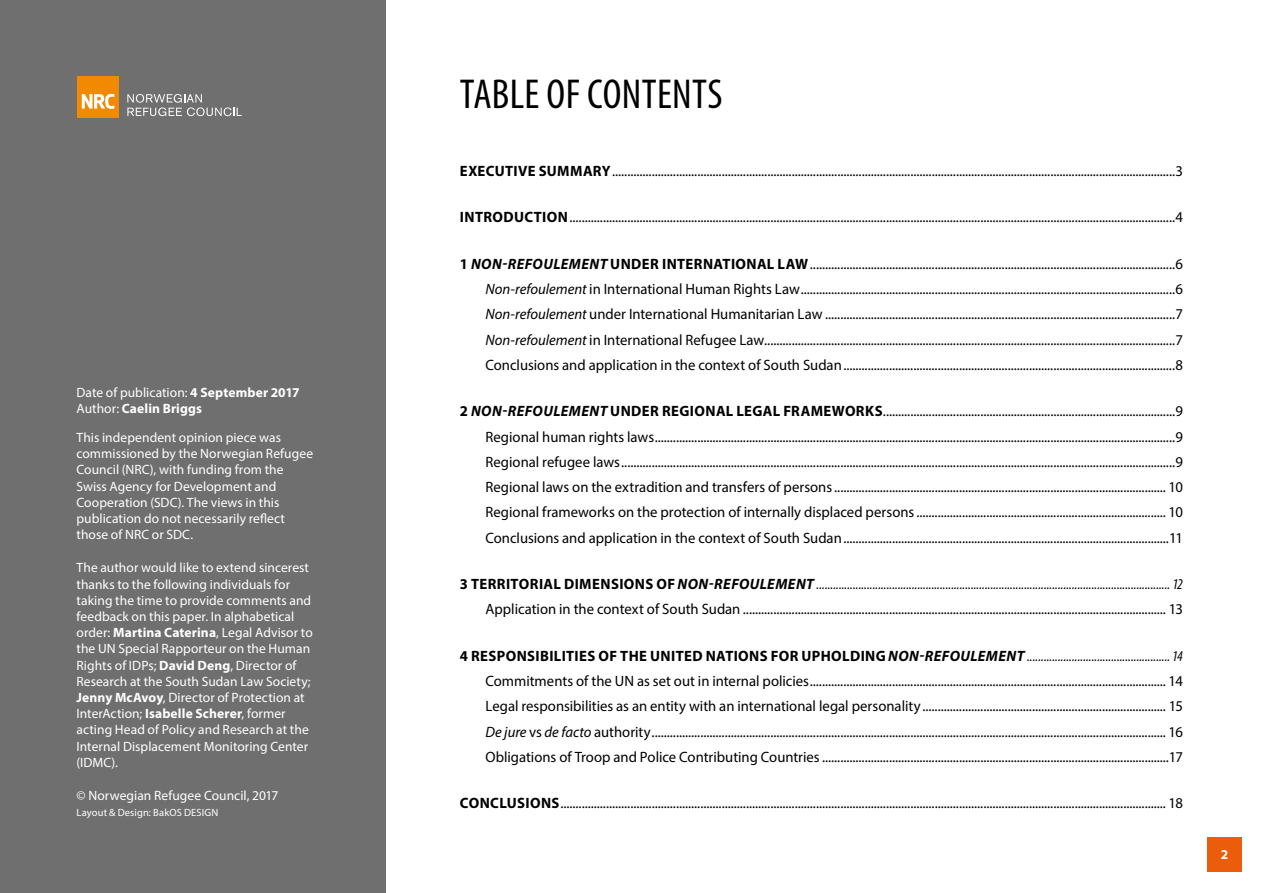
<style>
.page{position:relative;width:1263px;height:893px;background:#fff}
.page>*{position:absolute;margin:0;border:0;box-sizing:border-box;transform-origin:0 0}
.t1{font:condensed 42px "Myriad Pro";letter-spacing:.01em;color:#000}
.t2{font:15px/25.2px "Myriad Pro";color:#000;text-align:justify}
.t3{font:13.5px/16.2px "Myriad Pro";letter-spacing:.005em;color:#fff}
.t4{font:700 13.5px/16.2px "Myriad Pro";letter-spacing:.01em;color:#fff}
.t5{font:10.5px "Myriad Pro";letter-spacing:.015em;color:#fff}
.s1{font-weight:400}
.s2{font-weight:700}
.s3{font-weight:700;font-style:italic}
.s4{font-style:italic}
.s5{font-style:italic;font-stretch:condensed}
</style>
<div class="page">
<div style="left:0;top:0;width:386px;height:893px;background:#706f6f"></div>
<div style="left:77px;top:76px;width:42px;height:42px;background:#f18a00"></div>
<svg style="left:82px;top:94px;width:32px;height:15px"></svg>
<svg style="left:127px;top:94px;width:115px;height:22px"></svg>
<div style="left:1208px;top:837px;width:34px;height:34px;background:#eb5d0b"></div>
<p class="t4" style="left:77px;top:384px;width:225px"><span class="s1">Date of publication:</span> 4 September 2017<br><span class="s1">Author:</span> Caelin Briggs</p>
<p class="t3" style="left:77px;top:429px;width:238px">This independent opinion piece was commissioned by the Norwegian Refugee Council (NRC), with funding from the Swiss Agency for Development and Cooperation (SDC). The views in this publication do not necessarily reflect those of NRC or SDC.</p>
<p class="t3" style="left:77px;top:559px;width:238px">The author would like to extend sincerest thanks to the following individuals for taking the time to provide comments and feedback on this paper. In alphabetical order: <span class="s2">Martina Caterina</span>, Legal Advisor to the UN Special Rapporteur on the Human Rights of IDPs; <span class="s2">David Deng</span>, Director of Research at the South Sudan Law Society; <span class="s2">Jenny McAvoy</span>, Director of Protection at InterAction; <span class="s2">Isabelle Scherer</span>, former acting Head of Policy and Research at the Internal Displacement Monitoring Center (IDMC).</p>
<p class="t3" style="left:77px;top:787px;width:203px">© Norwegian Refugee Council, 2017</p>
<p class="t5" style="left:77px;top:806px;width:143px">Layout &amp; Design: BakOS DESIGN</p>
<h1 class="t1" style="left:460px;top:69px;width:264px">TABLE OF CONTENTS</h1>
<p class="t2" style="left:460px;top:158px;width:724px"><span class="s2">EXECUTIVE SUMMARY</span>.........................................................................................................................................................................................3</p>
<p class="t2" style="left:460px;top:204px;width:724px"><span class="s2">INTRODUCTION</span>.......................................................................................................................................................................................................4</p>
<p class="t2" style="left:485px;top:251px;width:699px;text-indent:-26px"><span class="s2">1</span> <span class="s3">NON-REFOULEMENT</span> <span class="s2">UNDER INTERNATIONAL LAW</span>........................................................................................................................6<br><span class="s4">Non-refoulement</span> in International Human Rights Law...........................................................................................................................6<br><span class="s4">Non-refoulement</span> under International Humanitarian Law ...................................................................................................................7<br><span class="s4">Non-refoulement</span> in International Refugee Law.......................................................................................................................................7<br>Conclusions and application in the context of South Sudan.............................................................................................................8</p>
<p class="t2" style="left:485px;top:398px;width:699px;text-indent:-25px"><span class="s2">2</span> <span class="s3">NON-REFOULEMENT</span> <span class="s2">UNDER REGIONAL LEGAL FRAMEWORKS</span>................................................................................................9<br>Regional human rights laws...........................................................................................................................................................................9<br>Regional refugee laws......................................................................................................................................................................................9<br>Regional laws on the extradition and transfers of persons............................................................................................................. 10<br>Regional frameworks on the protection of internally displaced persons.................................................................................. 10<br>Conclusions and application in the context of South Sudan...........................................................................................................11</p>
<p class="t2" style="left:460px;top:571px;width:724px;text-align:right"><span class="s2">3 TERRITORIAL DIMENSIONS OF</span> <span class="s3">NON-REFOULEMENT</span> <span class="s5">..............................................................................................................................12<br></span>Application in the context of South Sudan ........................................................................................................................................... 13</p>
<p class="t2" style="left:485px;top:643px;width:699px;text-indent:-26px"><span class="s2">4 RESPONSIBILITIES OF THE UNITED NATIONS FOR UPHOLDING</span><span class="s3">NON-REFOULEMENT</span> <span class="s5">...................................................14<br></span>Commitments of the UN as set out in internal policies..................................................................................................................... 14<br>Legal responsibilities as an entity with an international legal personality................................................................................ 15<br><span class="s4">De jure</span> vs <span class="s4">de facto</span> authority......................................................................................................................................................................... 16<br>Obligations of Troop and Police Contributing Countries ..................................................................................................................17</p>
<p class="t2" style="left:460px;top:790px;width:724px"><span class="s2">CONCLUSIONS</span>....................................................................................................................................................................................................... 18</p>
<p class="t4" style="left:1221px;top:846px;width:9px">2</p>
</div>
